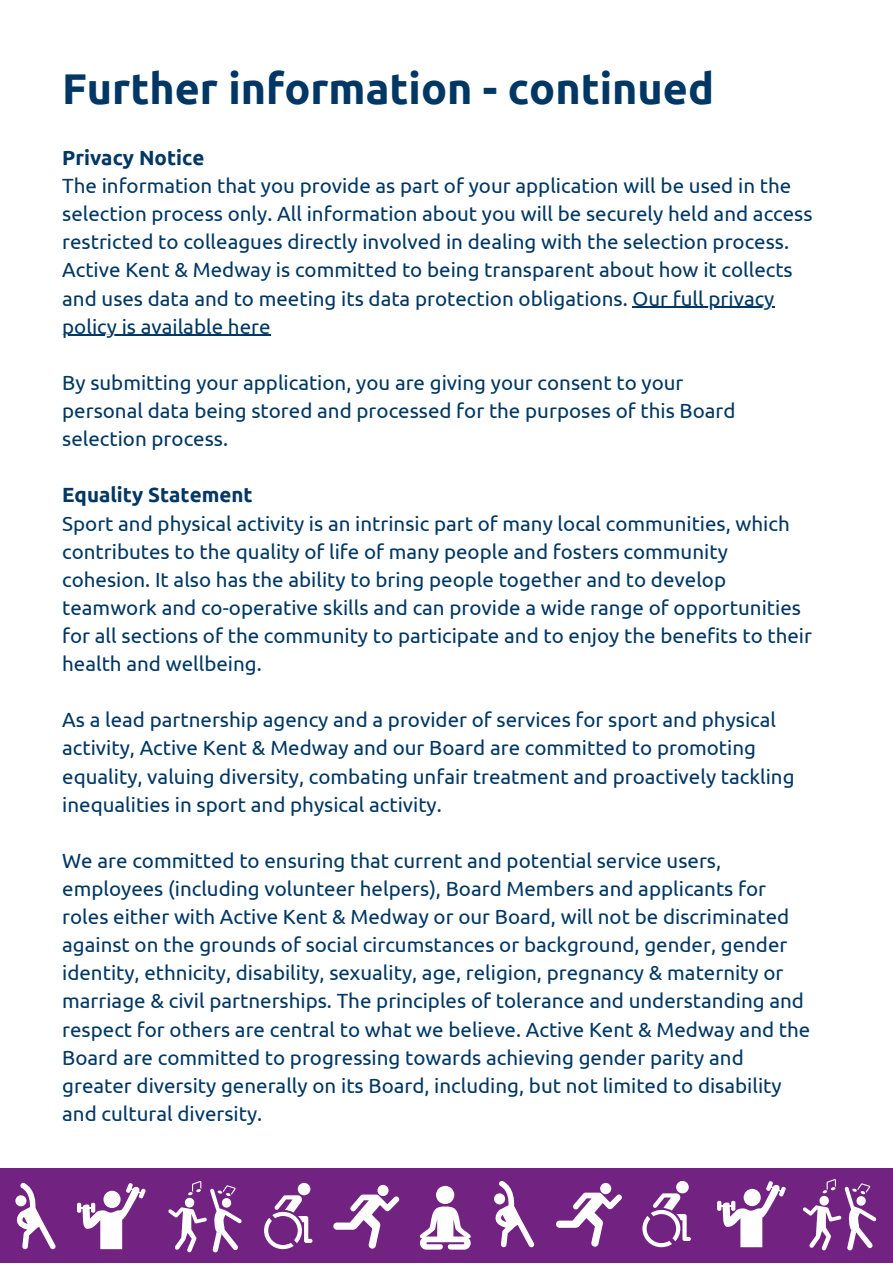
<style>
.page{position:relative;width:893px;height:1264px;background:#fff}
.page>*{position:absolute;margin:0;border:0;box-sizing:border-box;transform-origin:0 0}
.t1{font:700 43.05px "Ubuntu";color:#003764}
.t2{font:20.55px/28px "Ubuntu";color:#003764}
.t3{font:700 20.55px "Ubuntu";color:#003764}
</style>
<div class="page">
<hr style="left:632px;top:307px;width:142px;height:1px;background:#003764">
<hr style="left:62px;top:335px;width:208px;height:1px;background:#003764">
<div style="left:0;top:1167px;width:892px;height:95px;background:#722281"></div>
<svg style="left:718px;top:1181px;width:68px;height:66px"></svg>
<svg style="left:494px;top:1181px;width:40px;height:66px"></svg>
<div style="left:494px;top:1193px;width:11px;height:11px;background:#fff;border-radius:50%"></div>
<div style="left:676px;top:1180px;width:12px;height:13px;background:#fff;border-radius:50%"></div>
<svg style="left:642px;top:1193px;width:48px;height:54px"></svg>
<div style="left:600px;top:1182px;width:11px;height:12px;background:#fff;border-radius:50%"></div>
<svg style="left:556px;top:1192px;width:65px;height:54px"></svg>
<svg style="left:16px;top:1182px;width:40px;height:67px"></svg>
<div style="left:15px;top:1195px;width:11px;height:11px;background:#fff;border-radius:50%"></div>
<hr style="left:77px;top:1202px;width:4px;height:10px;background:#fff;border-radius:2px">
<svg style="left:78px;top:1183px;width:68px;height:66px"></svg>
<svg style="left:168px;top:1181px;width:74px;height:71px"></svg>
<div style="left:298px;top:1182px;width:12px;height:13px;background:#fff;border-radius:50%"></div>
<svg style="left:264px;top:1195px;width:48px;height:54px"></svg>
<div style="left:377px;top:1184px;width:11px;height:12px;background:#fff;border-radius:50%"></div>
<svg style="left:333px;top:1194px;width:66px;height:54px"></svg>
<svg style="left:420px;top:1185px;width:51px;height:64px"></svg>
<svg style="left:803px;top:1179px;width:73px;height:71px"></svg>
<p class="t1" style="left:62px;top:64px;width:653px">Further information - continued</p>
<p class="t3" style="left:62px;top:146px;width:144px">Privacy Notice</p>
<p class="t2" style="left:62px;top:171px;width:751px">The information that you provide as part of your application will be used in the selection process only. All information about you will be securely held and access restricted to colleagues directly involved in dealing with the selection process.<br>Active Kent &amp; Medway is committed to being transparent about how it collects and uses data and to meeting its data protection obligations. Our full privacy policy is available here</p>
<p class="t2" style="left:62px;top:368px;width:622px">By submitting your application, you are giving your consent to your</p>
<p class="t2" style="left:62px;top:396px;width:674px">personal data being stored and processed for the purposes of this Board selection process.</p>
<p class="t3" style="left:62px;top:483px;width:192px">Equality Statement</p>
<p class="t2" style="left:62px;top:509px;width:751px">Sport and physical activity is an intrinsic part of many local communities, which contributes to the quality of life of many people and fosters community cohesion. It also has the ability to bring people together and to develop teamwork and co-operative skills and can provide a wide range of opportunities for all sections of the community to participate and to enjoy the benefits to their health and wellbeing.</p>
<p class="t2" style="left:62px;top:705px;width:733px">As a lead partnership agency and a provider of services for sport and physical activity, Active Kent &amp; Medway and our Board are committed to promoting equality, valuing diversity, combating unfair treatment and proactively tackling inequalities in sport and physical activity.</p>
<p class="t2" style="left:62px;top:846px;width:749px">We are committed to ensuring that current and potential service users, employees (including volunteer helpers), Board Members and applicants for roles either with Active Kent &amp; Medway or our Board, will not be discriminated against on the grounds of social circumstances or background, gender, gender identity, ethnicity, disability, sexuality, age, religion, pregnancy &amp; maternity or marriage &amp; civil partnerships. The principles of tolerance and understanding and respect for others are central to what we believe. Active Kent &amp; Medway and the Board are committed to progressing towards achieving gender parity and greater diversity generally on its Board, including, but not limited to disability and cultural diversity.</p>
</div>
